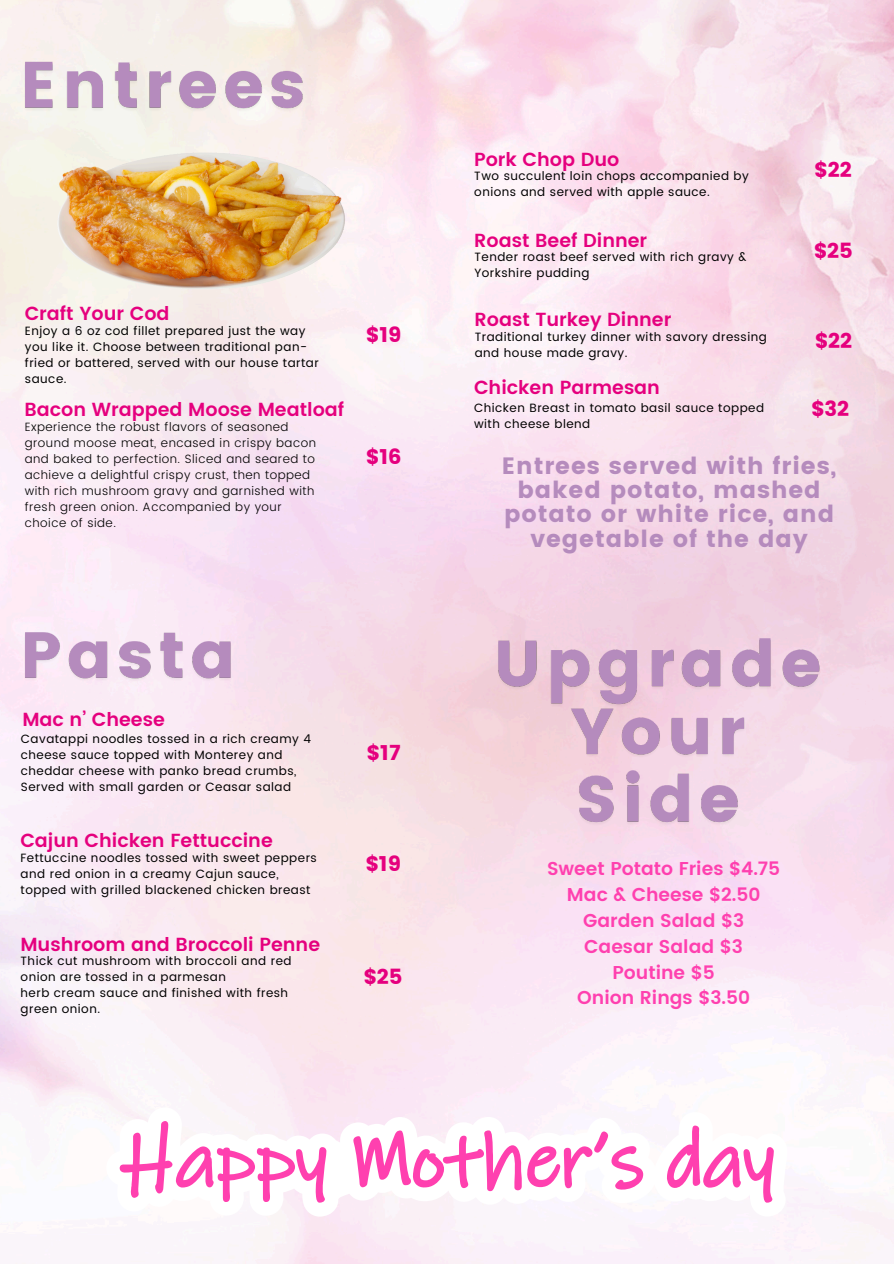
<style>
.page{position:relative;width:894px;height:1264px;background:#fff}
.page>*{position:absolute;margin:0;border:0;box-sizing:border-box;transform-origin:0 0}
.t1{font:23.55px/24.3px "Poppins";letter-spacing:.04em;color:#b58bbd;text-align:center}
.t2{font:21px "Poppins";color:#e5007e}
.t3{font:600 18.9px "Poppins";color:#e5007e}
.t4{font:600 18.6px/25.8px "Poppins";color:#ff40af;text-align:center}
.t5{font:12px/16px "Poppins";letter-spacing:.04em;color:#000}
.t6{font:300 12px/16px "Poppins";letter-spacing:.04em;color:#000}
</style>
<div class="page">
<img style="left:55px;top:101px;width:295px;height:197px">
<svg style="left:106px;top:1107px;width:681px;height:109px;fill:#faf5fa"></svg>
<svg style="left:120px;top:1121px;width:206px;height:81px"></svg>
<svg style="left:353px;top:1130px;width:168px;height:61px"></svg>
<svg style="left:527px;top:1130px;width:116px;height:59px"></svg>
<svg style="left:666px;top:1125px;width:107px;height:77px"></svg>
<img style="left:20px;top:37px;width:316px;height:106px">
<img style="left:20px;top:606px;width:221px;height:106px">
<img style="left:493px;top:615px;width:334px;height:241px">
<h4 class="t3" style="left:25px;top:303px;width:146px">Craft Your Cod</h4>
<h4 class="t5" style="left:25px;top:323px;width:295px">Enjoy a 6 oz cod fillet prepared just the way you like it. Choose between traditional pan&shy;fried or battered, served with our house tartar sauce.</h4>
<h4 class="t3" style="left:25px;top:399px;width:321px">Bacon Wrapped Moose Meatloaf</h4>
<h3 class="t6" style="left:25px;top:419px;width:293px">Experience the robust flavors of seasoned ground moose meat, encased in crispy bacon and baked to perfection. Sliced and seared to achieve a delightful crispy crust, then topped with rich mushroom gravy and garnished with fresh green onion. Accompanied by your choice of side.</h3>
<p class="t2" style="left:366px;top:322px;width:37px">$19</p>
<p class="t2" style="left:366px;top:444px;width:37px">$16</p>
<p class="t3" style="left:22px;top:708px;width:144px">Mac n’ Cheese</p>
<p class="t5" style="left:21px;top:730px;width:291px">Cavatappi noodles tossed in a rich creamy 4 cheese sauce topped with Monterey and cheddar cheese with panko bread crumbs,</p>
<h4 class="t5" style="left:21px;top:778px;width:272px">Served with small garden or Ceasar salad</h4>
<p class="t3" style="left:20px;top:829px;width:254px">Cajun Chicken Fettuccine</p>
<h4 class="t5" style="left:21px;top:849px;width:298px">Fettuccine noodles tossed with sweet peppers and red onion in a creamy Cajun sauce,</h4>
<p class="t5" style="left:21px;top:881px;width:291px">topped with grilled blackened chicken breast</p>
<p class="t3" style="left:20px;top:933px;width:301px">Mushroom and Broccoli Penne</p>
<h3 class="t5" style="left:21px;top:953px;width:272px">Thick cut mushroom with broccoli and red onion are tossed in a parmesan</h3>
<h3 class="t5" style="left:21px;top:985px;width:269px">herb cream sauce and finished with fresh green onion.</h3>
<h4 class="t2" style="left:366px;top:740px;width:36px">$17</h4>
<p class="t2" style="left:365px;top:851px;width:37px">$19</p>
<h3 class="t2" style="left:363px;top:964px;width:41px">$25</h3>
<h4 class="t3" style="left:474px;top:148px;width:147px">Pork Chop Duo</h4>
<h3 class="t5" style="left:474px;top:168px;width:276px">Two succulent loin chops accompanied by</h3>
<p class="t2" style="left:814px;top:158px;width:39px">$22</p>
<h3 class="t5" style="left:474px;top:184px;width:237px">onions and served with apple sauce.</h3>
<h4 class="t3" style="left:474px;top:229px;width:174px">Roast Beef Dinner</h4>
<h3 class="t5" style="left:474px;top:249px;width:273px">Tender roast beef served with rich gravy &amp;</h3>
<p class="t2" style="left:813px;top:239px;width:41px">$25</p>
<h3 class="t5" style="left:474px;top:265px;width:116px">Yorkshire pudding</h3>
<h4 class="t3" style="left:474px;top:308px;width:198px">Roast Turkey Dinner</h4>
<p class="t2" style="left:814px;top:328px;width:39px">$22</p>
<h3 class="t5" style="left:474px;top:329px;width:293px">Traditional turkey dinner with savory dressing and house made gravy.</h3>
<p class="t3" style="left:474px;top:376px;width:187px">Chicken Parmesan</p>
<h3 class="t5" style="left:474px;top:400px;width:291px">Chicken Breast in tomato basil sauce topped</h3>
<h3 class="t2" style="left:810px;top:396px;width:40px">$32</h3>
<h3 class="t5" style="left:474px;top:416px;width:118px">with cheese blend</h3>
<h2 class="t1" style="left:501px;top:453px;width:336px">Entrees served with fries, baked potato, mashed potato or white rice, and vegetable of the day</h2>
<h5 class="t4" style="left:547px;top:855px;width:235px">Sweet Potato Fries $4.75<br>Mac &amp; Cheese $2.50<br>Garden Salad $3<br>Caesar Salad $3<br>Poutine $5<br>Onion Rings $3.50</h5>
</div>
